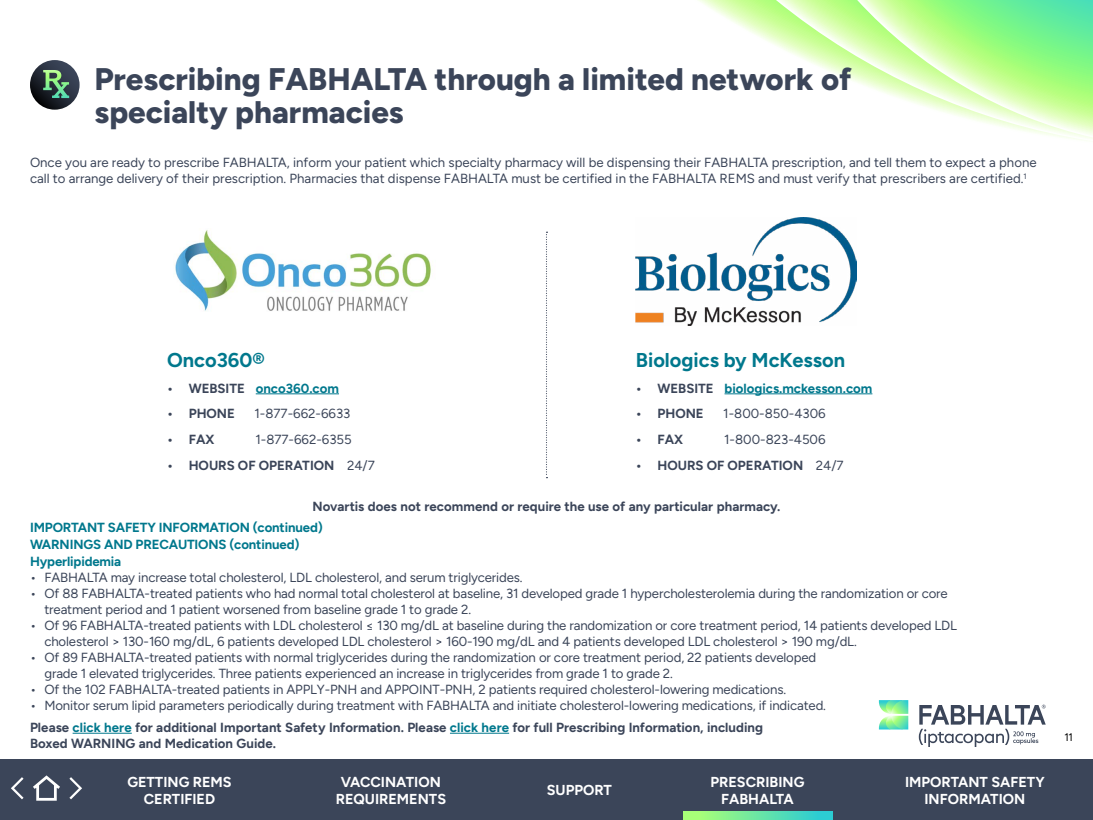
<style>
.page{position:relative;width:1093px;height:820px;background:#fff}
.page>*{position:absolute;margin:0;border:0;box-sizing:border-box;transform-origin:0 0}
.t1{font:800 31.2px/33.6px "Figtree";color:#3b4559}
.t2{font:700 20px "Figtree";color:#00788d}
.t3{font:700 14.4px/17.3px "Figtree";color:#fff;text-align:center}
.t4{font:13.2px/16px "Figtree";letter-spacing:-.01em;color:#3b4559}
.t5{font:700 13.2px/16px "Figtree";color:#3b4559}
.t6{font:700 13.2px/16.8px "Figtree";letter-spacing:-.01em;color:#00788d}
.t7{font:10.8px "Figtree";color:#000}
.s1{color:#3b4559}
.s2{font-weight:400}
.s3{color:#00788d}
</style>
<div class="page">
<svg style="left:919px;top:704px;width:127px;height:42px"></svg>
<svg style="left:879px;top:700px;width:29px;height:29px"></svg>
<svg style="left:698px;top:0;width:78px;height:45px"></svg>
<svg style="left:776px;top:0;width:317px;height:141px"></svg>
<svg style="left:857px;top:0;width:236px;height:137px"></svg>
<hr style="left:73px;top:732px;width:59px;height:1px;background:#00788d">
<hr style="left:450px;top:732px;width:59px;height:1px;background:#00788d">
<svg style="left:30px;top:60px;width:50px;height:50px"></svg>
<svg style="left:43px;top:70px;width:26px;height:28px"></svg>
<hr style="left:256px;top:393px;width:83px;height:1px;background:#00788d">
<img style="left:174px;top:230px;width:257px;height:81px">
<hr style="left:724px;top:393px;width:148px;height:1px;background:#00788d">
<img style="left:636px;top:217px;width:220px;height:108px">
<svg style="left:546px;top:231px;width:1px;height:247px"></svg>
<div style="left:0;top:759px;width:1093px;height:60px;background:#3b4559"></div>
<svg style="left:11px;top:775px;width:71px;height:26px"></svg>
<svg style="left:683px;top:811px;width:149px;height:8px"></svg>
<h1 class="t1" style="left:94px;top:61px;width:759px">Prescribing FABHALTA through a limited network of specialty pharmacies</h1>
<p class="t4" style="left:30px;top:154px;width:1008px">Once you are ready to prescribe FABHALTA, inform your patient which specialty pharmacy will be dispensing their FABHALTA prescription, and tell them to expect a phone call to arrange delivery of their prescription. Pharmacies that dispense FABHALTA must be certified in the FABHALTA REMS and must verify that prescribers are certified.<sup>1</sup></p>
<h2 class="t2" style="left:636px;top:347px;width:211px">Biologics by McKesson</h2>
<p class="t6" style="left:636px;top:379px;width:238px"><span class="s1">• WEBSITE</span> biologics.mckesson.com</p>
<p class="t5" style="left:636px;top:405px;width:69px">• PHONE</p>
<p class="t4" style="left:723px;top:405px;width:104px">1-800-850-4306</p>
<p class="t5" style="left:636px;top:431px;width:49px">• FAX</p>
<p class="t4" style="left:724px;top:431px;width:103px">1-800-823-4506</p>
<p class="t5" style="left:636px;top:457px;width:209px">• HOURS OF OPERATION <span class="s2">24/7</span></p>
<p class="t5" style="left:313px;top:498px;width:469px">Novartis does not recommend or require the use of any particular pharmacy.</p>
<p class="t6" style="left:30px;top:518px;width:294px">IMPORTANT SAFETY INFORMATION (continued)<br>WARNINGS AND PRECAUTIONS (continued)<br>Hyperlipidemia</p>
<p class="t4" style="left:30px;top:569px;width:494px">• FABHALTA may increase total cholesterol, LDL cholesterol, and serum triglycerides.</p>
<p class="t4" style="left:44px;top:585px;width:905px;text-indent:-14px">• Of 88 FABHALTA-treated patients who had normal total cholesterol at baseline, 31 developed grade 1 hypercholesterolemia during the randomization or core treatment period and 1 patient worsened from baseline grade 1 to grade 2.</p>
<p class="t4" style="left:44px;top:617px;width:914px;text-indent:-14px">• Of 96 FABHALTA-treated patients with LDL cholesterol ≤ 130 mg/dL at baseline during the randomization or core treatment period, 14 patients developed LDL cholesterol &gt; 130-160 mg/dL, 6 patients developed LDL cholesterol &gt; 160-190 mg/dL and 4 patients developed LDL cholesterol &gt; 190 mg/dL.</p>
<p class="t4" style="left:44px;top:649px;width:773px;text-indent:-14px">• Of 89 FABHALTA-treated patients with normal triglycerides during the randomization or core treatment period, 22 patients developed grade 1 elevated triglycerides. Three patients experienced an increase in triglycerides from grade 1 to grade 2.</p>
<p class="t4" style="left:30px;top:681px;width:758px">• Of the 102 FABHALTA-treated patients in APPLY-PNH and APPOINT-PNH, 2 patients required cholesterol-lowering medications.</p>
<p class="t4" style="left:30px;top:697px;width:797px">• Monitor serum lipid parameters periodically during treatment with FABHALTA and initiate cholesterol-lowering medications, if indicated.</p>
<h2 class="t2" style="left:167px;top:347px;width:99px">Onco360®</h2>
<p class="t6" style="left:167px;top:379px;width:173px"><span class="s1">• WEBSITE</span> onco360.com</p>
<p class="t5" style="left:167px;top:405px;width:69px">• PHONE</p>
<p class="t4" style="left:254px;top:405px;width:97px">1-877-662-6633</p>
<p class="t5" style="left:167px;top:431px;width:49px">• FAX</p>
<p class="t4" style="left:255px;top:431px;width:98px">1-877-662-6355</p>
<p class="t5" style="left:167px;top:457px;width:209px">• HOURS OF OPERATION <span class="s2">24/7</span></p>
<p class="t5" style="left:30px;top:718px;width:734px">Please <span class="s3">click here</span> for additional Important Safety Information. Please <span class="s3">click here</span> for full Prescribing Information, including<br>Boxed WARNING and Medication Guide.</p>
<p class="t3" style="left:127px;top:772px;width:106px">GETTING REMS<br>CERTIFIED</p>
<p class="t3" style="left:336px;top:772px;width:112px">VACCINATION<br>REQUIREMENTS</p>
<p class="t3" style="left:547px;top:781px;width:67px">SUPPORT</p>
<p class="t3" style="left:710px;top:772px;width:95px">PRESCRIBING<br>FABHALTA</p>
<p class="t3" style="left:905px;top:772px;width:141px">IMPORTANT SAFETY<br>INFORMATION</p>
<p class="t7" style="left:1064px;top:731px;width:10px">11</p>
</div>
